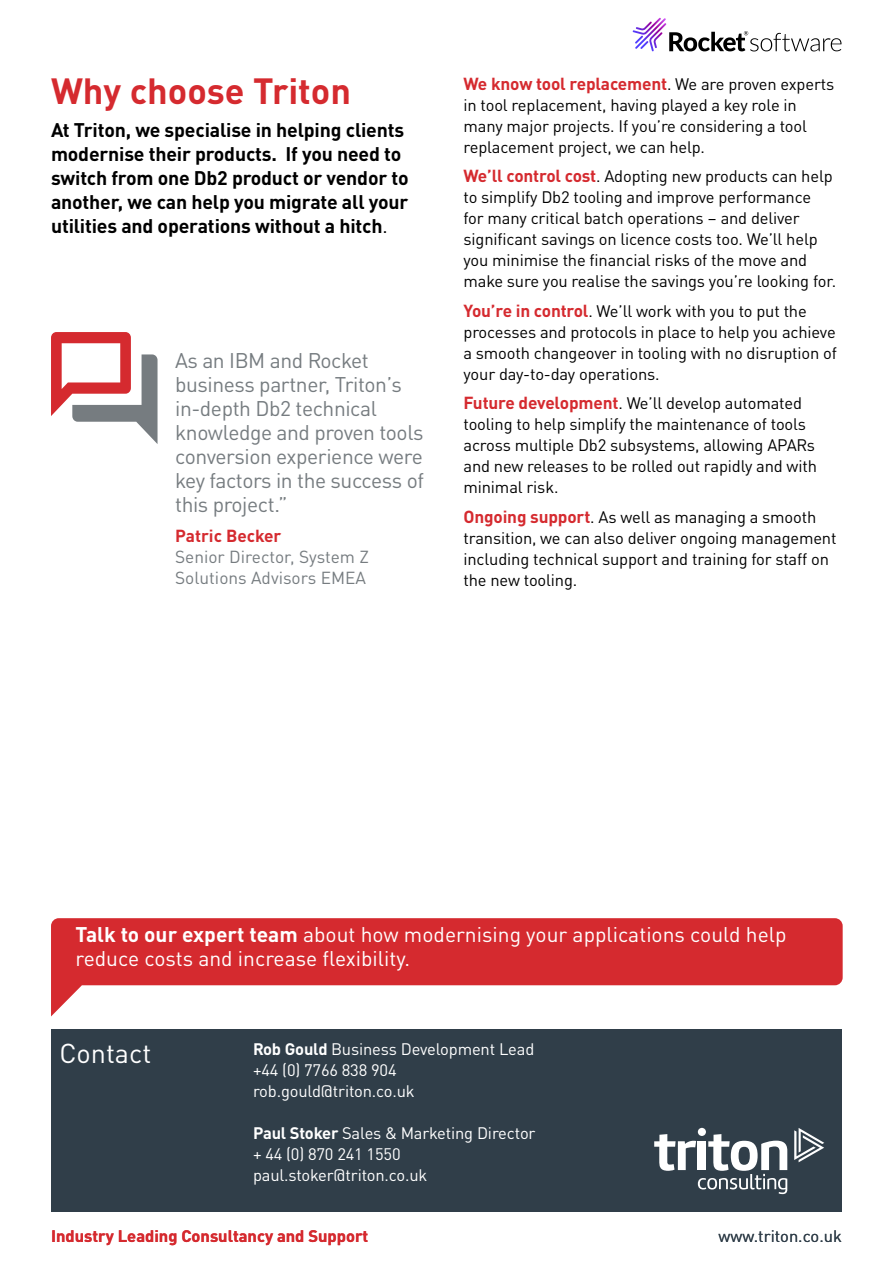
<style>
.page{position:relative;width:893px;height:1263px;background:#fff}
.page>*{position:absolute;margin:0;border:0;box-sizing:border-box;transform-origin:0 0}
.t1{font:700 36px "DINOT";color:#d52a2f}
.t2{font:27px "DINOT";color:#fff}
.t3{font:21px/24px "DINOT";letter-spacing:-.02em;color:#767c80}
.t4{font:21px/24px "DINOT";color:#fff}
.t5{font:700 19.5px/24px "DINOT";letter-spacing:-.01em;color:#000}
.t6{font:700 17.25px "DINOT";letter-spacing:-.01em;color:#d52a2f}
.t7{font:17.25px/21px "DINOT";color:#767c80}
.t8{font:16.5px/21px "DINOT";letter-spacing:-.01em;color:#000}
.t9{font:16.5px/21px "DINOT";letter-spacing:-.01em;color:#fff}
.t10{font:700 16.5px "DINOT";color:#d52a2f}
.t11{font:16.5px "DINOT";color:#303e49}
.s1{font-weight:400}
.s2{font-weight:400;font-size:16.5px;color:#000}
.s3{font-weight:700;font-size:17.25px;color:#d52a2f}
.s4{font-weight:700}
</style>
<div class="page">
<div style="left:51px;top:1029px;width:791px;height:183px;background:#303e49"></div>
<svg style="left:51px;top:332px;width:107px;height:112px"></svg>
<svg style="left:51px;top:918px;width:792px;height:98px;fill:#d52a2f"></svg>
<svg style="left:633px;top:18px;width:208px;height:33px"></svg>
<div style="left:698px;top:1128px;width:8px;height:8px;background:#fff;border-radius:50%"></div>
<svg style="left:654px;top:1134px;width:133px;height:60px"></svg>
<svg style="left:794px;top:1128px;width:30px;height:34px"></svg>
<h1 class="t1" style="left:51px;top:63px;width:301px">Why choose Triton</h1>
<p class="t5" style="left:51px;top:116px;width:359px">At Triton, we specialise in helping clients modernise their products. If you need to switch from one Db2 product or vendor to another, we can help you migrate all your utilities and operations without a hitch<span class="s1">.</span></p>
<p class="t3" style="left:175px;top:347px;width:250px">As an IBM and Rocket business partner, Triton’s in-depth Db2 technical knowledge and proven tools conversion experience were key factors in the success of this project.”</p>
<p class="t6" style="left:175px;top:522px;width:108px">Patric Becker</p>
<p class="t7" style="left:175px;top:545px;width:195px">Senior Director, System Z<br>Solutions Advisors EMEA</p>
<p class="t6" style="left:463px;top:70px;width:372px">We know tool replacement<span class="s2">. We are proven experts</span></p>
<p class="t8" style="left:463px;top:93px;width:345px">in tool replacement, having played a key role in many major projects. If you’re considering a tool replacement project, we can help.</p>
<p class="t8" style="left:463px;top:164px;width:374px"><span class="s3">We’ll control cost</span>. Adopting new products can help to simplify Db2 tooling and improve performance<br>for many critical batch operations – and deliver significant savings on licence costs too. We’ll help you minimise the financial risks of the move and make sure you realise the savings you’re looking for.</p>
<p class="t8" style="left:463px;top:299px;width:375px"><span class="s3">You’re in control</span>. We’ll work with you to put the processes and protocols in place to help you achieve a smooth changeover in tooling with no disruption of your day-to-day operations.</p>
<p class="t8" style="left:463px;top:391px;width:355px"><span class="s3">Future development</span>. We’ll develop automated tooling to help simplify the maintenance of tools across multiple Db2 subsystems, allowing APARs and new releases to be rolled out rapidly and with minimal risk.</p>
<p class="t8" style="left:463px;top:505px;width:375px"><span class="s3">Ongoing support</span>. As well as managing a smooth transition, we can also deliver ongoing management including technical support and training for staff on the new tooling.</p>
<p class="t4" style="left:75px;top:921px;width:712px"><span class="s4">Talk to our expert team</span> about how modernising your applications could help reduce costs and increase flexibility.</p>
<h2 class="t2" style="left:60px;top:1032px;width:93px">Contact</h2>
<p class="t9" style="left:253px;top:1037px;width:283px"><span class="s4">Rob Gould</span> Business Development Lead +44 (0) 7766 838 904 rob.gould@triton.co.uk</p>
<p class="t9" style="left:253px;top:1121px;width:284px"><span class="s4">Paul Stoker</span> Sales &amp; Marketing Director + 44 (0) 870 241 1550 paul.stoker@triton.co.uk</p>
<p class="t10" style="left:51px;top:1223px;width:319px">Industry Leading Consultancy and Support</p>
<p class="t11" style="left:719px;top:1223px;width:125px">www.triton.co.uk</p>
</div>
